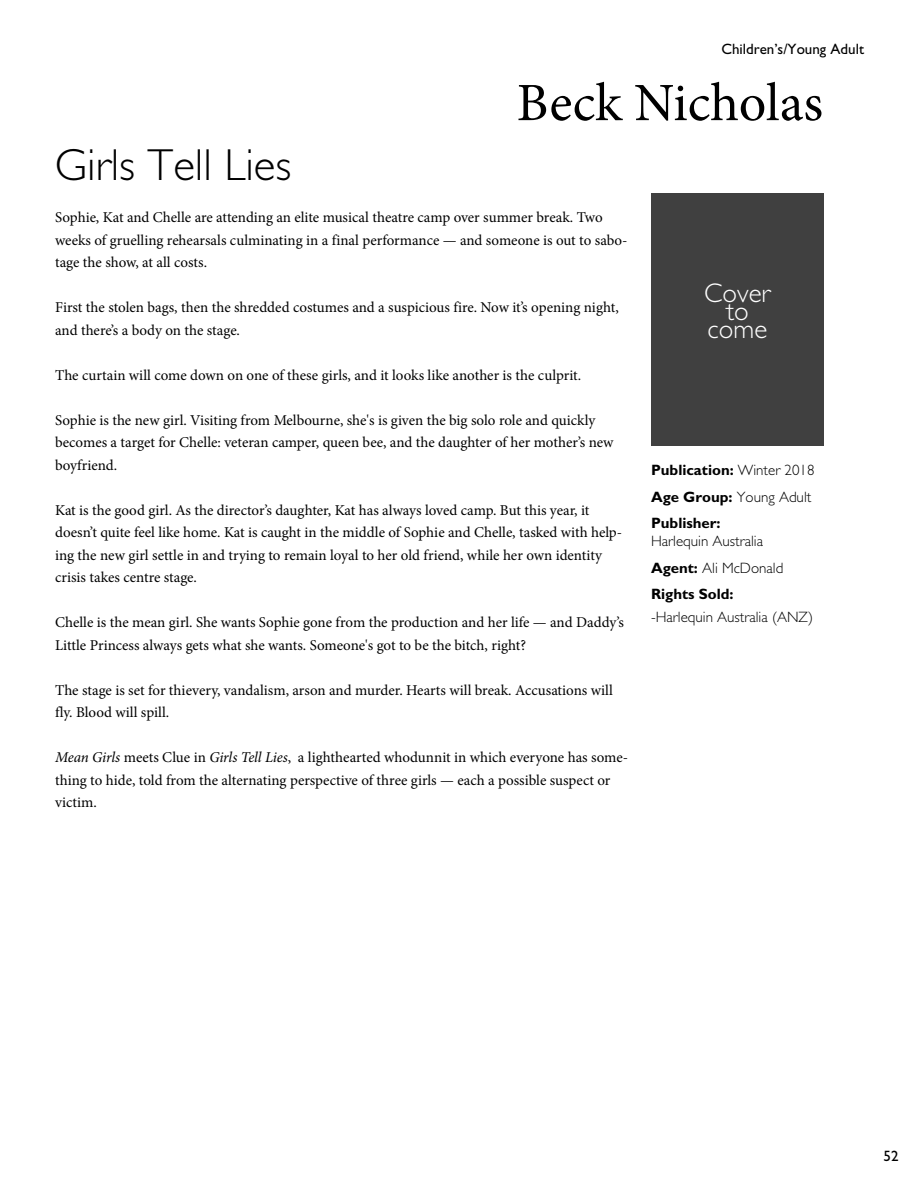
<style>
.page{position:relative;width:918px;height:1188px;background:#fff}
.page>*{position:absolute;margin:0;border:0;box-sizing:border-box;transform-origin:0 0}
.t1{font:54px "Minion Pro";letter-spacing:-.005em;color:#000}
.t2{font:300 45px "Gill Sans";color:#000}
.t3{font:300 27px "Gill Sans";color:#fff}
.t4{font:15px/22.5px "Minion Pro";color:#000}
.t5{font:300 15px/26.5px "Gill Sans";color:#000}
.t6{font:700 15px/26.5px "Gill Sans";color:#000}
.t7{font:15px "Gill Sans";color:#000}
.s1{font-style:italic}
.s2{font-weight:300}
.s3{font-weight:700}
</style>
<div class="page">
<div style="left:651px;top:193px;width:173px;height:253px;background:#404040"></div>
<p class="t7" style="left:721px;top:40px;width:144px">Children’s/Young Adult</p>
<h1 class="t1" style="left:517px;top:67px;width:308px">Beck Nicholas</h1>
<h2 class="t2" style="left:55px;top:140px;width:238px">Girls Tell Lies</h2>
<p class="t4" style="left:55px;top:206px;width:574px">Sophie, Kat and Chelle are attending an elite musical theatre camp over summer break. Two weeks of gruelling rehearsals culminating in a final performance — and someone is out to sabo&shy;tage the show, at all costs.</p>
<p class="t4" style="left:55px;top:296px;width:565px">First the stolen bags, then the shredded costumes and a suspicious fire. Now it’s opening night, and there’s a body on the stage.</p>
<p class="t4" style="left:55px;top:364px;width:528px">The curtain will come down on one of these girls, and it looks like another is the culprit.</p>
<p class="t4" style="left:55px;top:409px;width:560px">Sophie is the new girl. Visiting from Melbourne, she's is given the big solo role and quickly becomes a target for Chelle: veteran camper, queen bee, and the daughter of her mother’s new boyfriend.</p>
<p class="t4" style="left:55px;top:499px;width:569px">Kat is the good girl. As the director’s daughter, Kat has always loved camp. But this year, it doesn’t quite feel like home. Kat is caught in the middle of Sophie and Chelle, tasked with help&shy;ing the new girl settle in and trying to remain loyal to her old friend, while her own identity crisis takes centre stage.</p>
<p class="t4" style="left:55px;top:611px;width:570px">Chelle is the mean girl. She wants Sophie gone from the production and her life — and Daddy’s<br>Little Princess always gets what she wants. Someone's got to be the bitch, right?</p>
<p class="t4" style="left:55px;top:679px;width:559px">The stage is set for thievery, vandalism, arson and murder. Hearts will break. Accusations will fly. Blood will spill.</p>
<p class="t4" style="left:55px;top:746px;width:575px"><span class="s1">Mean Girls</span> meets Clue in <span class="s1">Girls Tell Lies</span>, a lighthearted whodunnit in which everyone has some&shy;thing to hide, told from the alternating perspective of three girls — each a possible suspect or victim.</p>
<h3 class="t3" style="left:704px;top:278px;width:68px">Cover</h3>
<h3 class="t3" style="left:726px;top:296px;width:24px">to</h3>
<h3 class="t3" style="left:708px;top:314px;width:61px">come</h3>
<p class="t6" style="left:651px;top:457px;width:165px">Publication: <span class="s2">Winter 2018<br></span>Age Group: <span class="s2">Young Adult<br></span>Publisher:</p>
<p class="t5" style="left:651px;top:528px;width:134px">Harlequin Australia<br><span class="s3">Agent:</span> Ali McDonald<br><span class="s3">Rights Sold:</span></p>
<p class="t5" style="left:651px;top:604px;width:164px">-Harlequin Australia (ANZ)</p>
<p class="t7" style="left:884px;top:1147px;width:16px">52</p>
</div>
